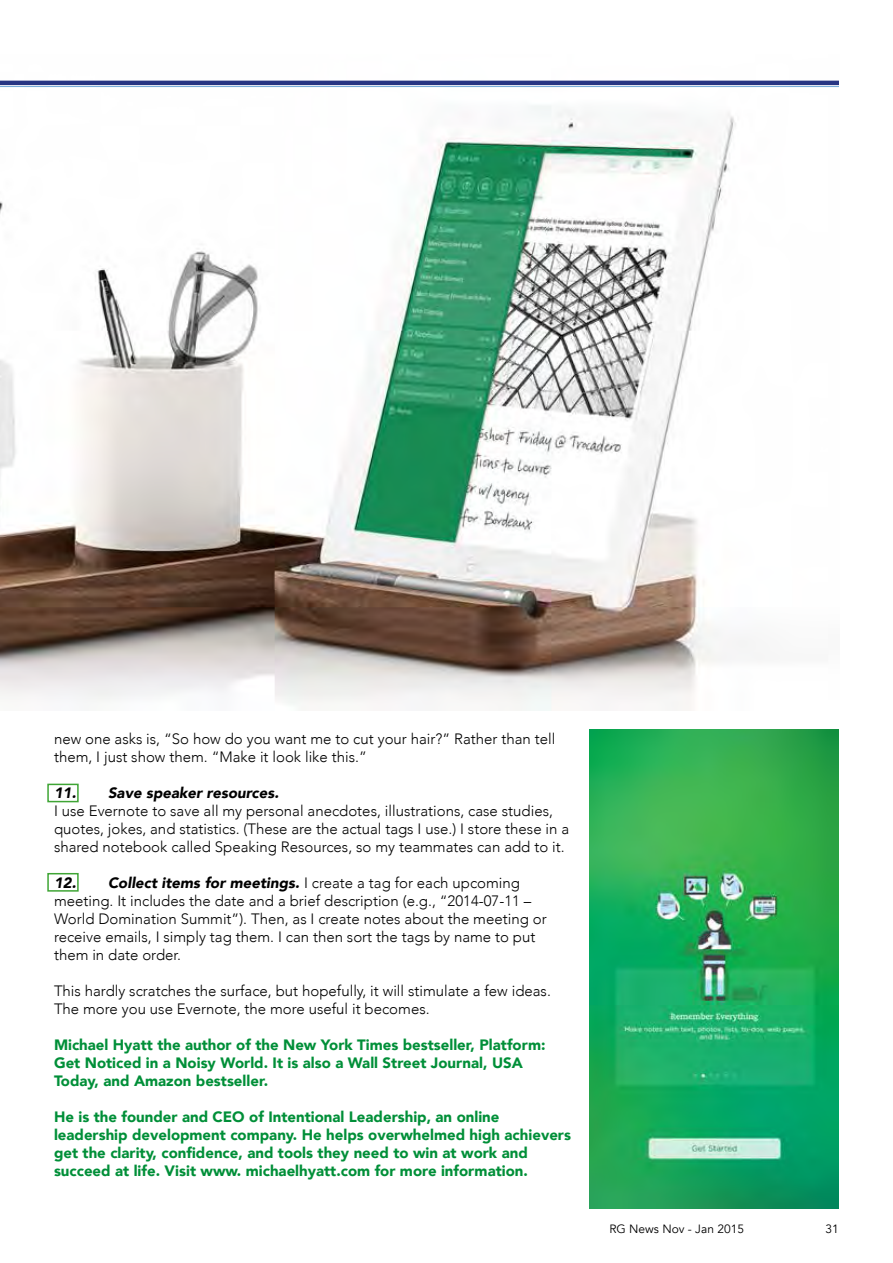
<style>
.page{position:relative;width:893px;height:1263px;background:#fff}
.page>*{position:absolute;margin:0;border:0;box-sizing:border-box;transform-origin:0 0}
.t1{font:300 15px/18px "Avenir";color:#000}
.t2{font:900 15px/18px "Avenir";color:#008f38}
.t3{font:italic 900 15px "Avenir";color:#000}
.t4{font:12px "Avenir";color:#000}
.s1{font-weight:900;font-style:italic}
</style>
<div class="page">
<img style="left:0;top:80px;width:839px;height:630px">
<hr style="left:0;top:81px;width:839px;height:4px;background:#283583">
<hr style="left:0;top:86px;width:839px;height:1px;background:#72a9d7">
<img style="left:589px;top:729px;width:250px;height:480px">
<div style="left:47px;top:873px;width:32px;height:19px;border:2px solid #3fa535"></div>
<div style="left:47px;top:784px;width:32px;height:18px;border:2px solid #3fa535"></div>
<p class="t1" style="left:54px;top:730px;width:503px">new one asks is, “So how do you want me to cut your hair?” Rather than tell them, I just show them. “Make it look like this.”</p>
<p class="t3" style="left:54px;top:781px;width:226px">11. Save speaker resources.</p>
<p class="t1" style="left:54px;top:802px;width:517px">I use Evernote to save all my personal anecdotes, illustrations, case studies, quotes, jokes, and statistics. (These are the actual tags I use.) I store these in a shared notebook called Speaking Resources, so my teammates can add to it.</p>
<p class="t1" style="left:54px;top:874px;width:494px"><span class="s1">12. Collect items for meetings.</span> I create a tag for each upcoming meeting. It includes the date and a brief description (e.g., “2014-07-11 – World Domination Summit”). Then, as I create notes about the meeting or receive emails, I simply tag them. I can then sort the tags by name to put them in date order.</p>
<p class="t1" style="left:54px;top:982px;width:498px">This hardly scratches the surface, but hopefully, it will stimulate a few ideas.<br>The more you use Evernote, the more useful it becomes.</p>
<p class="t2" style="left:54px;top:1036px;width:493px">Michael Hyatt the author of the New York Times bestseller, Platform:<br>Get Noticed in a Noisy World. It is also a Wall Street Journal, USA<br>Today, and Amazon bestseller.</p>
<p class="t2" style="left:54px;top:1108px;width:518px">He is the founder and CEO of Intentional Leadership, an online leadership development company. He helps overwhelmed high achievers get the clarity, confidence, and tools they need to win at work and succeed at life. Visit www. michaelhyatt.com for more information.</p>
<p class="t4" style="left:609px;top:1222px;width:136px">RG News Nov - Jan 2015</p>
<p class="t4" style="left:826px;top:1222px;width:15px">31</p>
</div>
